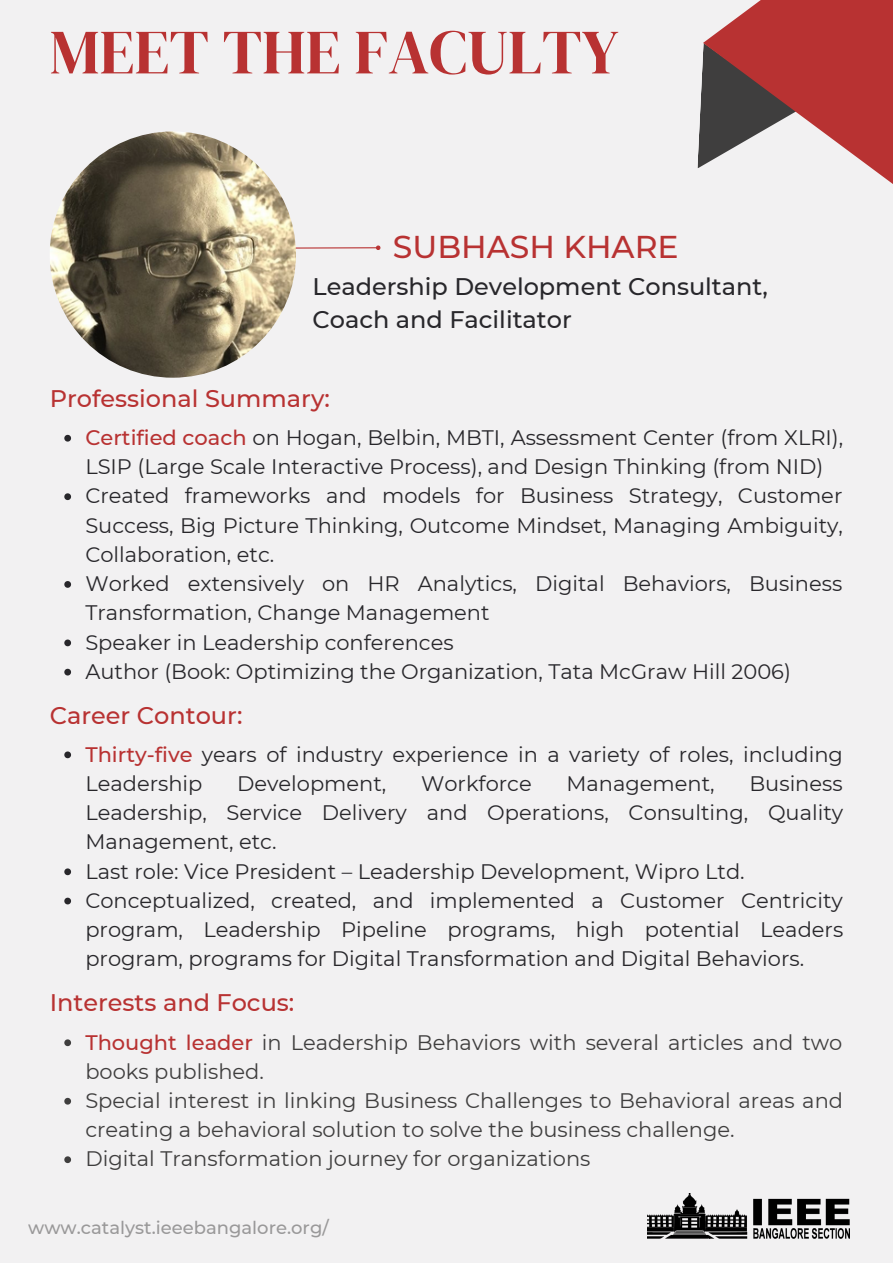
<style>
.page{position:relative;width:893px;height:1264px;background:#fff}
.page>*{position:absolute;margin:0;border:0;box-sizing:border-box;transform-origin:0 0}
.t1{font:63px "DM Serif Display";color:#b83232}
.t2{font:500 31.5px "Montserrat";color:#b83232}
.t3{font:500 24px "Montserrat";color:#b83232}
.t4{font:500 24px/32.5px "Montserrat";color:#28272b}
.t5{font:21px/29.2px "Montserrat";color:#28272b}
.t6{font:21px/29.2px "Montserrat";color:#3f3e3e}
.t7{font:500 18px "Montserrat";color:#3f3e3e}
.s1{font-weight:500;color:#b83232}
</style>
<div class="page">
<div style="left:0;top:0;width:892px;height:1262px;background:#f2f1f2"></div>
<svg style="left:296px;top:245px;width:85px;height:5px"></svg>
<img style="left:50px;top:131px;width:246px;height:247px;border-radius:50%">
<svg style="left:697px;top:61px;width:6px;height:107px"></svg>
<svg style="left:703px;top:0;width:189px;height:184px;fill:#b83232"></svg>
<svg style="left:64px;top:435px;width:7px;height:6px"></svg>
<svg style="left:64px;top:493px;width:7px;height:7px"></svg>
<svg style="left:64px;top:581px;width:7px;height:7px"></svg>
<svg style="left:64px;top:639px;width:7px;height:7px"></svg>
<svg style="left:64px;top:668px;width:7px;height:7px"></svg>
<svg style="left:64px;top:751px;width:7px;height:7px"></svg>
<svg style="left:64px;top:868px;width:7px;height:7px"></svg>
<svg style="left:64px;top:897px;width:7px;height:7px"></svg>
<svg style="left:64px;top:1039px;width:7px;height:7px"></svg>
<svg style="left:64px;top:1097px;width:7px;height:7px"></svg>
<svg style="left:64px;top:1156px;width:7px;height:7px"></svg>
<img style="left:647px;top:1193px;width:202px;height:45px">
<h1 class="t1" style="left:50px;top:8px;width:570px">MEET THE FACULTY</h1>
<h2 class="t2" style="left:393px;top:228px;width:287px">SUBHASH KHARE</h2>
<p class="t4" style="left:312px;top:270px;width:457px">Leadership Development Consultant,<br>Coach and Facilitator</p>
<p class="t3" style="left:50px;top:383px;width:282px">Professional Summary:</p>
<p class="t5" style="left:85px;top:423px;width:759px"><span class="s1">Certified coach</span> on Hogan, Belbin, MBTI, Assessment Center (from XLRI), LSIP (Large Scale Interactive Process), and Design Thinking (from NID)<br>Created frameworks and models for Business Strategy, Customer Success, Big Picture Thinking, Outcome Mindset, Managing Ambiguity, Collaboration, etc.<br>Worked extensively on HR Analytics, Digital Behaviors, Business Transformation, Change Management<br>Speaker in Leadership conferences<br>Author (Book: Optimizing the Organization, Tata McGraw Hill 2006)</p>
<p class="t3" style="left:50px;top:701px;width:194px">Career Contour:</p>
<p class="t5" style="left:85px;top:739px;width:759px"><span class="s1">Thirty-five</span> years of industry experience in a variety of roles, including<br>Leadership</p>
<p class="t5" style="left:237px;top:768px;width:151px">Development,</p>
<p class="t5" style="left:421px;top:768px;width:112px">Workforce</p>
<p class="t5" style="left:566px;top:768px;width:150px">Management,</p>
<p class="t5" style="left:85px;top:768px;width:759px;text-indent:664px">Business Leadership, Service Delivery and Operations, Consulting, Quality Management, etc.<br>Last role: Vice President – Leadership Development, Wipro Ltd.<br>Conceptualized, created, and implemented a Customer Centricity program, Leadership Pipeline programs, high potential Leaders program, programs for Digital Transformation and Digital Behaviors.</p>
<p class="t3" style="left:50px;top:988px;width:246px">Interests and Focus:</p>
<p class="t6" style="left:85px;top:1027px;width:759px"><span class="s1">Thought leader</span> in Leadership Behaviors with several articles and two books published.<br>Special interest in linking Business Challenges to Behavioral areas and creating a behavioral solution to solve the business challenge.<br>Digital Transformation journey for organizations</p>
<p class="t7" style="left:28px;top:1216px;width:302px">www.catalyst.ieeebangalore.org/</p>
</div>
